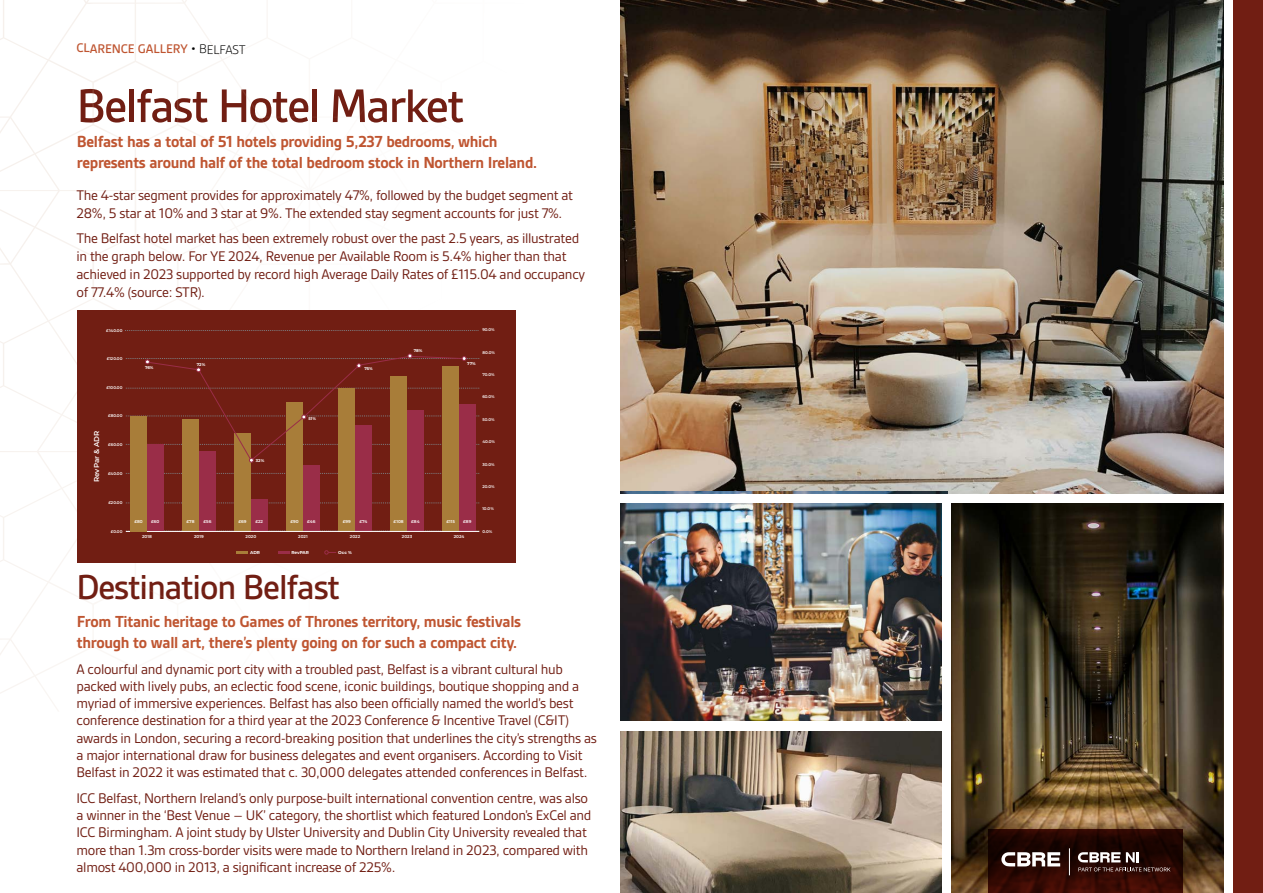
<style>
.page{position:relative;width:1263px;height:893px;background:#fff}
.page>*{position:absolute;margin:0;border:0;box-sizing:border-box;transform-origin:0 0}
.t1{font:500 50.55px "Gesta";letter-spacing:-.03em;color:#711e13}
.t2{font:500 37.2px "Gesta";letter-spacing:-.03em;color:#711e13}
.t3{font:700 17.1px/20.5px "Gesta";letter-spacing:-.02em;color:#bf5531}
.t4{font:15px/17.2px "Gesta";letter-spacing:-.02em;color:#711e13}
.t5{font:500 13.5px "Gesta";letter-spacing:-.015em;color:#bf5531}
.t6{font:600 7.05px "Montserrat";letter-spacing:-.01em;color:#fff}
.t7{font:600 4.35px "Montserrat";color:#fff}
.t8{font:700 4.35px "Montserrat";color:#fff}
.t9{font:600 4.05px "Montserrat";color:#fff}
.t10{font:700 4.05px "Montserrat";letter-spacing:-.005em;color:#fff}
.s1{font-weight:300;color:#000}
</style>
<div class="page">
<img style="left:656px;top:0;width:568px;height:494px">
<img style="left:621px;top:492px;width:326px;height:229px">
<img style="left:621px;top:731px;width:321px;height:162px">
<img style="left:951px;top:503px;width:273px;height:390px">
<div style="left:618px;top:494px;width:611px;height:9px;background:#fff"></div>
<div style="left:942px;top:497px;width:8px;height:396px;background:#fff"></div>
<svg style="left:0;top:0;width:656px;height:712px"></svg>
<svg style="left:989px;top:829px;width:194px;height:64px;background:#2c0803"></svg>
<svg style="left:1078px;top:852px;width:92px;height:19px;background:#5c4643"></svg>
<svg style="left:1001px;top:852px;width:59px;height:14px"></svg>
<svg style="left:1069px;top:848px;width:1px;height:27px"></svg>
<div style="left:1233px;top:0;width:30px;height:893px;background:#711e13"></div>
<div style="left:77px;top:310px;width:439px;height:253px;background:#711e13"></div>
<svg style="left:236px;top:551px;width:12px;height:2px"></svg>
<svg style="left:278px;top:551px;width:12px;height:2px"></svg>
<svg style="left:324px;top:550px;width:12px;height:5px"></svg>
<svg style="left:126px;top:503px;width:353px;height:1px"></svg>
<svg style="left:125px;top:330px;width:353px;height:1px"></svg>
<svg style="left:126px;top:473px;width:353px;height:1px"></svg>
<div style="left:182px;top:419px;width:17px;height:112px;background:#a87d39"></div>
<div style="left:199px;top:451px;width:17px;height:80px;background:#9a2d48"></div>
<div style="left:234px;top:433px;width:17px;height:98px;background:#a87d39"></div>
<div style="left:251px;top:499px;width:17px;height:32px;background:#9a2d48"></div>
<div style="left:286px;top:402px;width:17px;height:129px;background:#a87d39"></div>
<div style="left:303px;top:465px;width:17px;height:66px;background:#9a2d48"></div>
<div style="left:338px;top:388px;width:17px;height:143px;background:#a87d39"></div>
<div style="left:355px;top:425px;width:17px;height:106px;background:#9a2d48"></div>
<div style="left:390px;top:376px;width:17px;height:155px;background:#a87d39"></div>
<div style="left:407px;top:410px;width:17px;height:121px;background:#9a2d48"></div>
<div style="left:442px;top:366px;width:17px;height:165px;background:#a87d39"></div>
<div style="left:459px;top:404px;width:17px;height:127px;background:#9a2d48"></div>
<hr style="left:126px;top:531px;width:353px;height:1px;background:#fff">
<svg style="left:126px;top:353px;width:353px;height:110px"></svg>
<div style="left:130px;top:416px;width:17px;height:115px;background:#a87d39"></div>
<div style="left:147px;top:444px;width:17px;height:87px;background:#9a2d48"></div>
<p class="t5" style="left:76px;top:41px;width:171px">CLARENCE GALLERY <span class="s1">• BELFAST</span></p>
<h1 class="t1" style="left:77px;top:77px;width:389px">Belfast Hotel Market</h1>
<p class="t3" style="left:77px;top:131px;width:462px">Belfast has a total of 51 hotels providing 5,237 bedrooms, which represents around half of the total bedroom stock in Northern Ireland.</p>
<p class="t4" style="left:77px;top:186px;width:498px;line-height:18px">The 4-star segment provides for approximately 47%, followed by the budget segment at<br>28%, 5 star at 10% and 3 star at 9%. The extended stay segment accounts for just 7%.</p>
<p class="t4" style="left:77px;top:229px;width:510px;line-height:18px">The Belfast hotel market has been extremely robust over the past 2.5 years, as illustrated in the graph below. For YE 2024, Revenue per Available Room is 5.4% higher than that achieved in 2023 supported by record high Average Daily Rates of £115.04 and occupancy of 77.4% (source: STR).</p>
<p class="t9" style="left:106px;top:328px;width:18px">£140.00</p>
<p class="t9" style="left:107px;top:356px;width:17px">£120.00</p>
<p class="t9" style="left:106px;top:385px;width:18px">£100.00</p>
<p class="t6" style="left:92px;top:482px;width:53px;rotate:-90deg">RevPar &amp; ADR</p>
<p class="t9" style="left:108px;top:413px;width:16px">£80.00</p>
<p class="t9" style="left:108px;top:442px;width:16px">£60.00</p>
<p class="t9" style="left:108px;top:471px;width:16px">£40.00</p>
<p class="t9" style="left:108px;top:500px;width:16px">£20.00</p>
<p class="t9" style="left:111px;top:528px;width:13px">£0.00</p>
<p class="t10" style="left:145px;top:364px;width:10px">76%</p>
<p class="t7" style="left:134px;top:519px;width:10px">£80</p>
<p class="t7" style="left:151px;top:519px;width:10px">£60</p>
<p class="t7" style="left:142px;top:533px;width:11px">2018</p>
<p class="t10" style="left:197px;top:361px;width:10px">72%</p>
<p class="t10" style="left:256px;top:457px;width:10px">32%</p>
<p class="t10" style="left:308px;top:416px;width:9px">51%</p>
<p class="t10" style="left:364px;top:365px;width:10px">75%</p>
<p class="t10" style="left:414px;top:348px;width:10px">78%</p>
<p class="t9" style="left:482px;top:327px;width:14px">90.0%</p>
<p class="t9" style="left:482px;top:349px;width:14px">80.0%</p>
<p class="t10" style="left:467px;top:360px;width:10px">77%</p>
<p class="t9" style="left:482px;top:372px;width:14px">70.0%</p>
<p class="t9" style="left:482px;top:394px;width:14px">60.0%</p>
<p class="t9" style="left:482px;top:416px;width:14px">50.0%</p>
<p class="t9" style="left:482px;top:439px;width:14px">40.0%</p>
<p class="t9" style="left:482px;top:461px;width:14px">30.0%</p>
<p class="t9" style="left:482px;top:484px;width:14px">20.0%</p>
<p class="t9" style="left:482px;top:506px;width:13px">10.0%</p>
<p class="t7" style="left:186px;top:519px;width:10px">£78</p>
<p class="t7" style="left:203px;top:519px;width:9px">£56</p>
<p class="t7" style="left:239px;top:519px;width:10px">£69</p>
<p class="t7" style="left:255px;top:519px;width:9px">£22</p>
<p class="t7" style="left:291px;top:519px;width:10px">£90</p>
<p class="t7" style="left:307px;top:519px;width:10px">£46</p>
<p class="t7" style="left:343px;top:519px;width:10px">£99</p>
<p class="t7" style="left:359px;top:519px;width:10px">£74</p>
<p class="t7" style="left:394px;top:519px;width:12px">£108</p>
<p class="t7" style="left:411px;top:519px;width:10px">£84</p>
<p class="t7" style="left:446px;top:519px;width:10px">£115</p>
<p class="t7" style="left:463px;top:519px;width:10px">£89</p>
<p class="t7" style="left:194px;top:533px;width:11px">2019</p>
<p class="t7" style="left:246px;top:533px;width:12px">2020</p>
<p class="t7" style="left:298px;top:533px;width:11px">2021</p>
<p class="t7" style="left:350px;top:533px;width:12px">2022</p>
<p class="t7" style="left:402px;top:533px;width:12px">2023</p>
<p class="t7" style="left:454px;top:533px;width:12px">2024</p>
<p class="t8" style="left:250px;top:549px;width:11px">ADR</p>
<p class="t8" style="left:291px;top:549px;width:19px">RevPAR</p>
<p class="t8" style="left:338px;top:549px;width:15px">Occ %</p>
<p class="t9" style="left:482px;top:528px;width:11px">0.0%</p>
<h2 class="t2" style="left:77px;top:566px;width:265px">Destination Belfast</h2>
<p class="t3" style="left:77px;top:611px;width:446px">From Titanic heritage to Games of Thrones territory, music festivals through to wall art, there’s plenty going on for such a compact city.</p>
<p class="t4" style="left:77px;top:660px;width:522px">A colourful and dynamic port city with a troubled past, Belfast is a vibrant cultural hub packed with lively pubs, an eclectic food scene, iconic buildings, boutique shopping and a myriad of immersive experiences. Belfast has also been officially named the world’s best conference destination for a third year at the 2023 Conference &amp; Incentive Travel (C&amp;IT) awards in London, securing a record-breaking position that underlines the city’s strengths as a major international draw for business delegates and event organisers. According to Visit Belfast in 2022 it was estimated that c. 30,000 delegates attended conferences in Belfast.</p>
<p class="t4" style="left:77px;top:789px;width:516px">ICC Belfast, Northern Ireland’s only purpose-built international convention centre, was also a winner in the ‘Best Venue – UK’ category, the shortlist which featured London’s ExCel and ICC Birmingham. A joint study by Ulster University and Dublin City University revealed that more than 1.3m cross-border visits were made to Northern Ireland in 2023, compared with almost 400,000 in 2013, a significant increase of 225%.</p>
</div>
